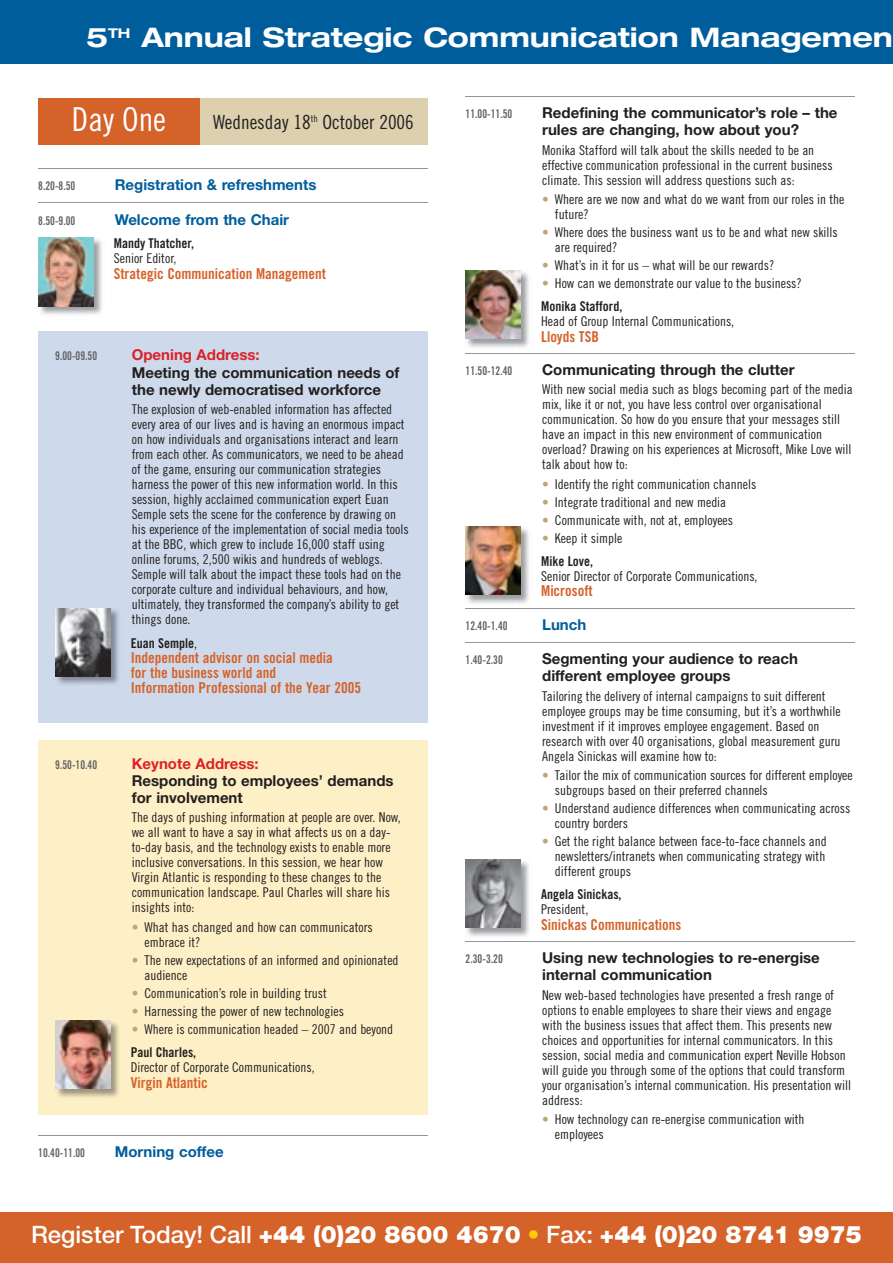
<style>
.page{position:relative;width:893px;height:1263px;background:#fff}
.page>*{position:absolute;margin:0;border:0;box-sizing:border-box;transform-origin:0 0}
.t1{font:33px "Trade Gothic Cond Eighteen";color:#fff}
.t2{font:700 expanded 27px "Helvetica Neue";color:#fff}
.t3{font:900 24px "Helvetica Neue";color:#fff}
.t4{font:19.5px "Trade Gothic Cond Eighteen";color:#231f20}
.t5{font:700 15px/17.2px "Helvetica Neue";color:#231f20}
.t6{font:15px/15px "Trade Gothic Bold Cond Twenty";color:#d46229}
.t7{font:700 15px "Helvetica Neue";color:#005d9c}
.t8{font:700 15px "Helvetica Neue";color:#da2128}
.t9{font:13.5px/15px "Trade Gothic Cond Eighteen";color:#231f20}
.t10{font:13.5px "Trade Gothic Bold Cond Twenty";color:#231f20}
.t11{font:12px "Trade Gothic Bold Cond Twenty";color:#636366;scale:.9 1}
.s1{font-family:"Trade Gothic Cond Eighteen"}
.s2{color:#bea86d}
.s3{font-weight:500}
.s4{font-weight:500;color:#feca0a}
</style>
<div class="page">
<div style="left:0;top:0;width:893px;height:64px;background:#005d9c"></div>
<div style="left:0;top:1212px;width:893px;height:51px;background:#d46229"></div>
<hr style="left:38px;top:168px;width:389px;height:1px;background:#939598">
<hr style="left:38px;top:203px;width:389px;height:1px;background:#939598">
<hr style="left:38px;top:1135px;width:389px;height:1px;background:#939598">
<img style="left:38px;top:237px;width:64px;height:78px">
<img style="left:38px;top:238px;width:55px;height:68px">
<hr style="left:466px;top:96px;width:389px;height:1px;background:#939598">
<hr style="left:466px;top:353px;width:389px;height:1px;background:#939598">
<hr style="left:466px;top:608px;width:389px;height:1px;background:#939598">
<hr style="left:466px;top:642px;width:389px;height:1px;background:#939598">
<hr style="left:466px;top:941px;width:389px;height:1px;background:#939598">
<img style="left:465px;top:270px;width:64px;height:78px">
<img style="left:466px;top:271px;width:55px;height:68px">
<img style="left:465px;top:526px;width:64px;height:78px">
<img style="left:466px;top:526px;width:55px;height:69px">
<img style="left:465px;top:859px;width:64px;height:78px">
<img style="left:466px;top:860px;width:55px;height:68px">
<div style="left:38px;top:98px;width:162px;height:47px;background:#d46229"></div>
<div style="left:200px;top:98px;width:227px;height:47px;background:#ddd0ae"></div>
<div style="left:38px;top:332px;width:389px;height:391px;background:#cedaeb"></div>
<img style="left:55px;top:608px;width:64px;height:77px">
<img style="left:55px;top:608px;width:55px;height:68px">
<div style="left:38px;top:740px;width:389px;height:374px;background:#fef0c6"></div>
<img style="left:57px;top:1020px;width:62px;height:78px">
<img style="left:55px;top:1020px;width:55px;height:69px">
<h2 class="t2" style="left:86px;top:21px;width:808px">5<sup>TH</sup> Annual Strategic Communication Managemen</h2>
<h1 class="t1" style="left:72px;top:100px;width:96px">Day One</h1>
<h3 class="t4" style="left:213px;top:110px;width:202px">Wednesday 18<sup>th</sup> October 2006</h3>
<p class="t11" style="left:38px;top:179px;width:43px">8.20-8.50</p>
<p class="t7" style="left:115px;top:176px;width:203px">Registration &amp; refreshments</p>
<p class="t11" style="left:38px;top:213px;width:43px">8.50-9.00</p>
<p class="t7" style="left:115px;top:210px;width:176px">Welcome from the Chair</p>
<p class="t10" style="left:114px;top:235px;width:82px">Mandy Thatcher,</p>
<p class="t9" style="left:114px;top:251px;width:64px">Senior Editor,</p>
<p class="t6" style="left:114px;top:266px;width:214px">Strategic Communication Management</p>
<p class="t11" style="left:55px;top:349px;width:48px">9.00-09.50</p>
<p class="t8" style="left:132px;top:346px;width:129px">Opening Address:</p>
<p class="t5" style="left:132px;top:363px;width:269px">Meeting the communication needs of the newly democratised workforce</p>
<p class="t9" style="left:132px;top:402px;width:278px">The explosion of web-enabled information has affected every area of our lives and is having an enormous impact on how individuals and organisations interact and learn from each other. As communicators, we need to be ahead of the game, ensuring our communication strategies harness the power of this new information world. In this session, highly acclaimed communication expert Euan Semple sets the scene for the conference by drawing on his experience of the implementation of social media tools at the BBC, which grew to include 16,000 staff using online forums, 2,500 wikis and hundreds of weblogs.<br>Semple will talk about the impact these tools had on the corporate culture and individual behaviours, and how, ultimately, they transformed the company’s ability to get things done.</p>
<p class="t10" style="left:131px;top:635px;width:68px">Euan Semple<span class="s1">,</span></p>
<p class="t6" style="left:131px;top:650px;width:232px">Independent advisor on social media<br>for the business world and<br>Information Professional of the Year 2005</p>
<p class="t11" style="left:55px;top:757px;width:48px">9.50-10.40</p>
<p class="t8" style="left:132px;top:754px;width:128px">Keynote Address:</p>
<p class="t5" style="left:132px;top:772px;width:263px">Responding to employees’ demands for involvement</p>
<p class="t9" style="left:132px;top:810px;width:271px">The days of pushing information at people are over. Now, we all want to have a say in what affects us on a day&shy;to-day basis, and the technology exists to enable more inclusive conversations. In this session, we hear how Virgin Atlantic is responding to these changes to the communication landscape. Paul Charles will share his insights into:</p>
<p class="t9" style="left:145px;top:919px;width:230px;text-indent:-13px"><span class="s2">•</span> What has changed and how can communicators embrace it?</p>
<p class="t9" style="left:145px;top:952px;width:255px;text-indent:-13px"><span class="s2">•</span> The new expectations of an informed and opinionated audience</p>
<p class="t9" style="left:132px;top:986px;width:197px"><span class="s2">•</span> Communication’s role in building trust</p>
<p class="t9" style="left:132px;top:1004px;width:214px"><span class="s2">•</span> Harnessing the power of new technologies</p>
<p class="t9" style="left:132px;top:1022px;width:263px"><span class="s2">•</span> Where is communication headed – 2007 and beyond</p>
<p class="t10" style="left:131px;top:1044px;width:67px">Paul Charles,</p>
<p class="t9" style="left:131px;top:1059px;width:185px">Director of Corporate Communications,</p>
<p class="t6" style="left:131px;top:1075px;width:78px">Virgin Atlantic</p>
<p class="t11" style="left:38px;top:1146px;width:53px">10.40-11.00</p>
<p class="t7" style="left:115px;top:1142px;width:111px">Morning coffee</p>
<p class="t11" style="left:466px;top:106px;width:53px">11.00-11.50</p>
<p class="t5" style="left:542px;top:104px;width:297px">Redefining the communicator’s role – the rules are changing, how about you?</p>
<p class="t9" style="left:542px;top:142px;width:292px">Monika Stafford will talk about the skills needed to be an effective communication professional in the current business climate. This session will address questions such as:</p>
<p class="t9" style="left:555px;top:191px;width:291px;text-indent:-13px"><span class="s2">•</span> Where are we now and what do we want from our roles in the future?</p>
<p class="t9" style="left:555px;top:225px;width:284px;text-indent:-13px"><span class="s2">•</span> Where does the business want us to be and what new skills are required?</p>
<p class="t9" style="left:542px;top:258px;width:234px"><span class="s2">•</span> What’s in it for us – what will be our rewards?</p>
<p class="t9" style="left:542px;top:276px;width:261px"><span class="s2">•</span> How can we demonstrate our value to the business?</p>
<p class="t10" style="left:541px;top:298px;width:83px">Monika Stafford,</p>
<p class="t9" style="left:541px;top:313px;width:195px">Head of Group Internal Communications,</p>
<p class="t6" style="left:541px;top:329px;width:59px">Lloyds TSB</p>
<p class="t11" style="left:466px;top:363px;width:53px">11.50-12.40</p>
<p class="t5" style="left:542px;top:361px;width:254px">Communicating through the clutter</p>
<p class="t9" style="left:542px;top:382px;width:312px">With new social media such as blogs becoming part of the media mix, like it or not, you have less control over organisational communication. So how do you ensure that your messages still have an impact in this new environment of communication overload? Drawing on his experiences at Microsoft, Mike Love will talk about how to:</p>
<p class="t9" style="left:542px;top:476px;width:216px"><span class="s2">•</span> Identify the right communication channels</p>
<p class="t9" style="left:542px;top:494px;width:186px"><span class="s2">•</span> Integrate traditional and new media</p>
<p class="t9" style="left:542px;top:512px;width:192px"><span class="s2">•</span> Communicate with, not at, employees</p>
<p class="t9" style="left:542px;top:531px;width:82px"><span class="s2">•</span> Keep it simple</p>
<p class="t10" style="left:541px;top:553px;width:54px">Mike Love,</p>
<p class="t9" style="left:541px;top:568px;width:218px">Senior Director of Corporate Communications,</p>
<p class="t6" style="left:541px;top:583px;width:53px">Microsoft</p>
<p class="t11" style="left:466px;top:618px;width:48px">12.40-1.40</p>
<p class="t7" style="left:542px;top:615px;width:46px">Lunch</p>
<p class="t11" style="left:466px;top:653px;width:43px">1.40-2.30</p>
<p class="t5" style="left:542px;top:650px;width:257px">Segmenting your audience to reach different employee groups</p>
<p class="t9" style="left:542px;top:688px;width:300px">Tailoring the delivery of internal campaigns to suit different employee groups may be time consuming, but it’s a worthwhile investment if it improves employee engagement. Based on research with over 40 organisations, global measurement guru Angela Sinickas will examine how to:</p>
<p class="t9" style="left:555px;top:767px;width:299px;text-indent:-13px"><span class="s2">•</span> Tailor the mix of communication sources for different employee subgroups based on their preferred channels</p>
<p class="t9" style="left:555px;top:801px;width:297px;text-indent:-13px"><span class="s2">•</span> Understand audience differences when communicating across country borders</p>
<p class="t9" style="left:555px;top:834px;width:273px;text-align:justify;text-indent:-13px"><span class="s2">•</span> Get the right balance between face-to-face channels and newsletters/intranets when communicating strategy with different groups</p>
<p class="t10" style="left:541px;top:886px;width:82px">Angela Sinickas,</p>
<p class="t9" style="left:541px;top:901px;width:49px">President,</p>
<p class="t6" style="left:541px;top:916px;width:142px">Sinickas Communications</p>
<p class="t11" style="left:466px;top:951px;width:43px">2.30-3.20</p>
<p class="t5" style="left:542px;top:949px;width:279px">Using new technologies to re-energise internal communication</p>
<p class="t9" style="left:542px;top:987px;width:310px">New web-based technologies have presented a fresh range of options to enable employees to share their views and engage with the business issues that affect them. This presents new choices and opportunities for internal communicators. In this session, social media and communication expert Neville Hobson will guide you through some of the options that could transform your organisation’s internal communication. His presentation will address:</p>
<p class="t9" style="left:555px;top:1111px;width:251px;text-indent:-13px"><span class="s2">•</span> How technology can re-energise communication with employees</p>
<h3 class="t3" style="left:31px;top:1220px;width:832px"><span class="s3">Register Today! Call</span> +44 (0)20 8600 4670 <span class="s4">•</span> <span class="s3">Fax:</span> +44 (0)20 8741 9975</h3>
</div>
